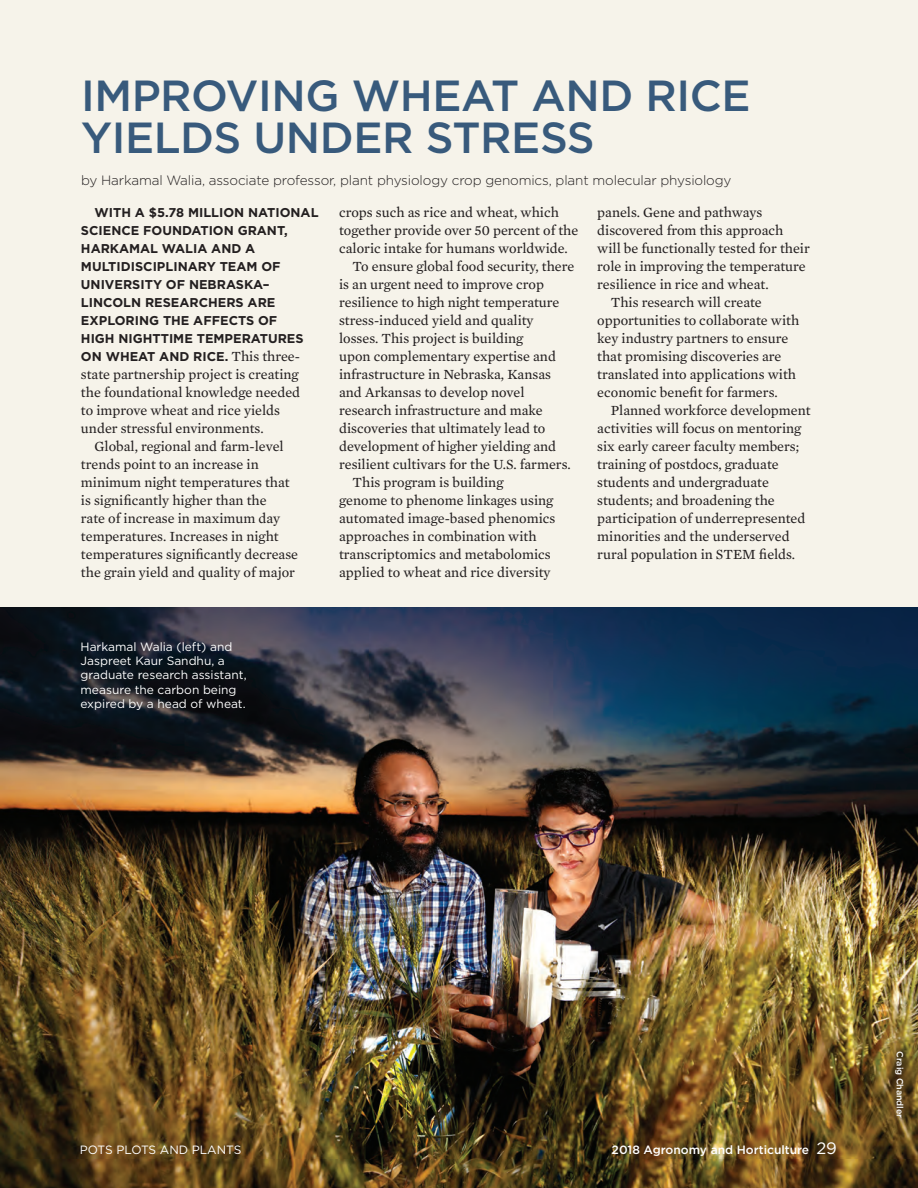
<style>
.page{position:relative;width:918px;height:1188px;background:#fff}
.page>*{position:absolute;margin:0;border:0;box-sizing:border-box;transform-origin:0 0}
.Byline{font:500 43.5px/42px "Gotham";letter-spacing:-.01em;color:#385a7c}
.Body_Copy{font:14.25px/18px "Mercury Text G2";color:#231f20}
.Byline-2{font:300 13.5px "Gotham";letter-spacing:-.01em;color:#231f20}
.Body_Copy-2{font:700 12.75px/18px "Gotham";color:#231f20}
.Photo_cutlines{font:12px/14.4px "Gotham";color:#fff}
.t1{font:500 12px "Gotham";color:#fff}
.Byline-3{font:500 9px "Gotham";letter-spacing:-.01em;color:#fff}
.s1{font-family:"Mercury Text G2";font-weight:400;font-size:14.25px}
.s2{font-weight:400;font-size:16.5px}
</style>
<div class="page">
<div style="left:0;top:0;width:918px;height:621px;background:#f6f3ea"></div>
<img style="left:1px;top:608px;width:917px;height:580px">
<svg style="left:888px;top:1045px;width:23px;height:80px;background:#654d20"></svg>
<p class="Byline" style="left:81px;top:74px;width:671px">IMPROVING WHEAT AND RICE<br>YIELDS UNDER STRESS</p>
<p class="Byline-2" style="left:81px;top:171px;width:652px">by Harkamal Walia, associate professor, plant physiology crop genomics, plant molecular physiology</p>
<p class="Body_Copy-2" style="left:81px;top:203px;width:239px;text-indent:14px">WITH A $5.78 MILLION NATIONAL<br>SCIENCE FOUNDATION GRANT,<br>HARKAMAL WALIA AND A<br>MULTIDISCIPLINARY TEAM OF<br>UNIVERSITY OF NEBRASKA–<br>LINCOLN RESEARCHERS ARE<br>EXPLORING THE AFFECTS OF<br>HIGH NIGHTTIME TEMPERATURES<br>ON WHEAT AND RICE. <span class="s1">This three-</span></p>
<p class="Body_Copy" style="left:81px;top:364px;width:221px">state partnership project is creating the foundational knowledge needed to improve wheat and rice yields under stressful environments.</p>
<p class="Body_Copy" style="left:81px;top:436px;width:219px;text-indent:13px">Global, regional and farm-level trends point to an increase in minimum night temperatures that is significantly higher than the<br>rate of increase in maximum day temperatures. Increases in night temperatures significantly decrease the grain yield and quality of major</p>
<p class="Body_Copy" style="left:597px;top:202px;width:214px">panels. Gene and pathways discovered from this approach will be functionally tested for their role in improving the temperature resilience in rice and wheat.</p>
<p class="Body_Copy" style="left:597px;top:292px;width:203px;text-indent:13px">This research will create opportunities to collaborate with key industry partners to ensure that promising discoveries are translated into applications with economic benefit for farmers.</p>
<p class="Body_Copy" style="left:597px;top:400px;width:215px;text-indent:13px">Planned workforce development activities will focus on mentoring six early career faculty members; training of postdocs, graduate students and undergraduate students; and broadening the participation of underrepresented minorities and the underserved rural population in STEM fields.</p>
<p class="Body_Copy" style="left:339px;top:202px;width:241px">crops such as rice and wheat, which together provide over 50 percent of the caloric intake for humans worldwide.</p>
<p class="Body_Copy" style="left:339px;top:256px;width:237px;text-indent:13px">To ensure global food security, there is an urgent need to improve crop resilience to high night temperature stress-induced yield and quality losses. This project is building<br>upon complementary expertise and infrastructure in Nebraska, Kansas and Arkansas to develop novel research infrastructure and make discoveries that ultimately lead to development of higher yielding and resilient cultivars for the U.S. farmers.</p>
<p class="Body_Copy" style="left:339px;top:472px;width:218px;text-indent:13px">This program is building<br>genome to phenome linkages using automated image-based phenomics approaches in combination with transcriptomics and metabolomics applied to wheat and rice diversity</p>
<p class="Photo_cutlines" style="left:81px;top:639px;width:168px">Harkamal Walia (left) and<br>Jaspreet Kaur Sandhu, a graduate research assistant, measure the carbon being expired by a head of wheat.</p>
<p class="Photo_cutlines" style="left:80px;top:1143px;width:163px">POTS PLOTS AND PLANTS</p>
<p class="t1" style="left:612px;top:1142px;width:227px">2018 Agronomy and Horticulture <span class="s2">29</span></p>
<p class="Byline-3" style="left:906px;top:1051px;width:68px;rotate:90deg">Craig Chandler</p>
</div>
